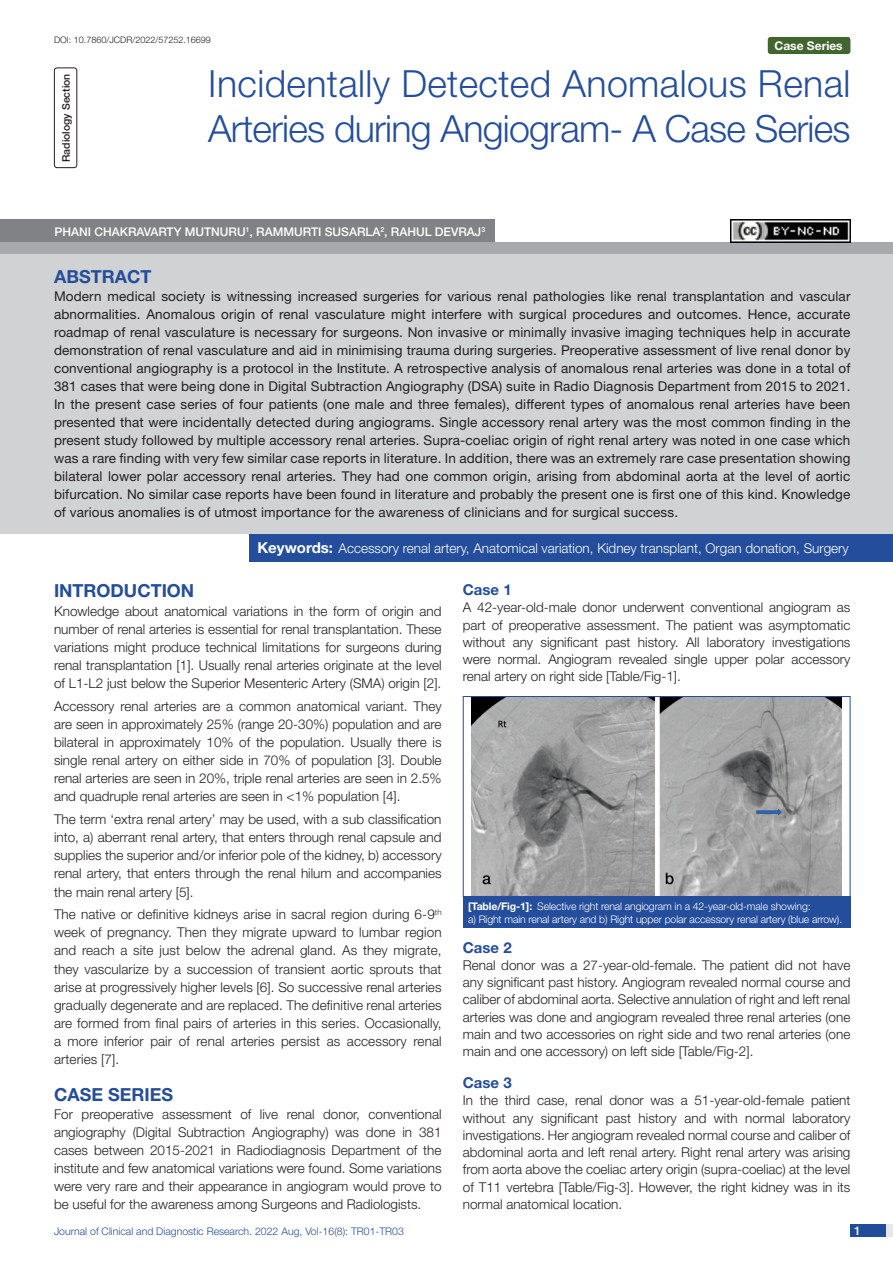
<style>
.page{position:relative;width:893px;height:1263px;background:#fff}
.page>*{position:absolute;margin:0;border:0;box-sizing:border-box;transform-origin:0 0}
.t1{font:300 37.5px/45px "Helvetica Neue";letter-spacing:.01em;color:#244e9b}
.Heading{font:700 18px "Helvetica Neue";color:#244e9b}
.Abstract_head{font:700 18px "Helvetica Neue";color:#244e9b}
.HEAD_2{font:700 15px "Helvetica Neue";color:#244e9b}
.Body_text{font:300 13.5px/18.1px "Helvetica Neue";color:#231f20;text-align:justify}
.Abstract_Text{font:13.5px/18px "Helvetica Neue";letter-spacing:.01em;color:#231f20;text-align:justify}
.Key_words{font:300 13.5px "Helvetica Neue";color:#fff}
.Author{font:500 12px "Helvetica Neue";color:#fff}
.t2{font:700 12px "Helvetica Neue";color:#fff}
.TABLE_FIG{font:300 10.5px/12.6px "Helvetica Neue";letter-spacing:-.01em;color:#fff}
.t3{font:300 10.5px "Helvetica Neue";color:#244e9b}
.section{font:500 10.5px "Helvetica Neue";color:#231f20}
.DOI{font:300 9px "Helvetica Neue";color:#231f20}
.s1{font-weight:700;font-size:15px}
.s2{font-weight:700}
</style>
<div class="page">
<div style="left:850px;top:1224px;width:43px;height:13px;background:#e6e7e9"></div>
<div style="left:850px;top:1224px;width:35px;height:13px;background:#214c99"></div>
<div style="left:768px;top:37px;width:82px;height:17px;background:#42652f;border-radius:3px"></div>
<div style="left:54px;top:68px;width:23px;height:100px;border:1px solid #231f20;border-radius:3px"></div>
<div style="left:0;top:242px;width:893px;height:12px;background:#a8a9ad"></div>
<div style="left:0;top:220px;width:495px;height:22px;background:#808285"></div>
<div style="left:0;top:254px;width:893px;height:279px;background:#d1d2d4"></div>
<div style="left:249px;top:533px;width:644px;height:28px;background:#244e9b"></div>
<img style="left:472px;top:698px;width:370px;height:197px">
<div style="left:463px;top:696px;width:387px;height:201px;border:1px solid #244e9b"></div>
<div style="left:463px;top:897px;width:387px;height:31px;background:#244e9b"></div>
<img style="left:730px;top:220px;width:120px;height:22px">
<p class="DOI" style="left:54px;top:35px;width:158px">DOI: 10.7860/JCDR/2022/57252.16699</p>
<p class="t2" style="left:774px;top:38px;width:70px">Case Series</p>
<p class="section" style="left:60px;top:162px;width:90px;rotate:-90deg">Radiology Section</p>
<p class="t1" style="left:208px;top:60px;width:644px">Incidentally Detected Anomalous Renal<br>Arteries during Angiogram- A Case Series</p>
<p class="Author" style="left:54px;top:224px;width:432px">PHANI CHAKRAVARTY MUTNURU<sup>1</sup>, RAMMURTI SUSARLA<sup>2</sup>, RAHUL DEVRAJ<sup>3</sup></p>
<p class="Abstract_head" style="left:54px;top:265px;width:98px">ABSTRACT</p>
<p class="Abstract_Text" style="left:54px;top:287px;width:798px">Modern medical society is witnessing increased surgeries for various renal pathologies like renal transplantation and vascular abnormalities. Anomalous origin of renal vasculature might interfere with surgical procedures and outcomes. Hence, accurate roadmap of renal vasculature is necessary for surgeons. Non invasive or minimally invasive imaging techniques help in accurate demonstration of renal vasculature and aid in minimising trauma during surgeries. Preoperative assessment of live renal donor by conventional angiography is a protocol in the Institute. A retrospective analysis of anomalous renal arteries was done in a total of 381 cases that were being done in Digital Subtraction Angiography (DSA) suite in Radio Diagnosis Department from 2015 to 2021.<br>In the present case series of four patients (one male and three females), different types of anomalous renal arteries have been presented that were incidentally detected during angiograms. Single accessory renal artery was the most common finding in the present study followed by multiple accessory renal arteries. Supra-coeliac origin of right renal artery was noted in one case which was a rare finding with very few similar case reports in literature. In addition, there was an extremely rare case presentation showing bilateral lower polar accessory renal arteries. They had one common origin, arising from abdominal aorta at the level of aortic bifurcation. No similar case reports have been found in literature and probably the present one is first one of this kind. Knowledge of various anomalies is of utmost importance for the awareness of clinicians and for surgical success.</p>
<p class="Key_words" style="left:257px;top:540px;width:593px"><span class="s1">Keywords:</span> Accessory renal artery, Anatomical variation, Kidney transplant, Organ donation, Surgery</p>
<p class="Heading" style="left:54px;top:580px;width:142px">Introduction</p>
<p class="Body_text" style="left:54px;top:601px;width:389px">Knowledge about anatomical variations in the form of origin and number of renal arteries is essential for renal transplantation. These variations might produce technical limitations for surgeons during renal transplantation [1]. Usually renal arteries originate at the level of L1-L2 just below the Superior Mesenteric Artery (SMA) origin [2].</p>
<p class="Body_text" style="left:54px;top:696px;width:389px">Accessory renal arteries are a common anatomical variant. They are seen in approximately 25% (range 20-30%) population and are bilateral in approximately 10% of the population. Usually there is single renal artery on either side in 70% of population [3]. Double renal arteries are seen in 20%, triple renal arteries are seen in 2.5% and quadruple renal arteries are seen in &lt;1% population [4].</p>
<p class="Body_text" style="left:54px;top:810px;width:389px">The term ‘extra renal artery’ may be used, with a sub classification into, a) aberrant renal artery, that enters through renal capsule and supplies the superior and/or inferior pole of the kidney, b) accessory renal artery, that enters through the renal hilum and accompanies the main renal artery [5].</p>
<p class="Body_text" style="left:54px;top:905px;width:389px">The native or definitive kidneys arise in sacral region during 6-9<sup>th </sup>week of pregnancy. Then they migrate upward to lumbar region and reach a site just below the adrenal gland. As they migrate, they vascularize by a succession of transient aortic sprouts that arise at progressively higher levels [6]. So successive renal arteries gradually degenerate and are replaced. The definitive renal arteries are formed from final pairs of arteries in this series. Occasionally, a more inferior pair of renal arteries persist as accessory renal arteries [7].</p>
<p class="Heading" style="left:54px;top:1083px;width:121px">CASE SERIES</p>
<p class="Body_text" style="left:54px;top:1105px;width:389px">For preoperative assessment of live renal donor, conventional angiography (Digital Subtraction Angiography) was done in 381 cases between 2015-2021 in Radiodiagnosis Department of the institute and few anatomical variations were found. Some variations were very rare and their appearance in angiogram would prove to be useful for the awareness among Surgeons and Radiologists.</p>
<p class="HEAD_2" style="left:463px;top:580px;width:50px">Case 1</p>
<p class="Body_text" style="left:463px;top:598px;width:389px;line-height:17.2px">A 42-year-old-male donor underwent conventional angiogram as part of preoperative assessment. The patient was asymptomatic without any significant past history. All laboratory investigations were normal. Angiogram revealed single upper polar accessory renal artery on right side [Table/Fig-1].</p>
<p class="TABLE_FIG" style="left:468px;top:900px;width:376px"><span class="s2">[Table/Fig-1]:</span> Selective right renal angiogram in a 42-year-old-male showing:<br>a) Right main renal artery and b) Right upper polar accessory renal artery (blue arrow).</p>
<p class="HEAD_2" style="left:463px;top:938px;width:50px">Case 2</p>
<p class="Body_text" style="left:463px;top:956px;width:389px;line-height:17.2px">Renal donor was a 27-year-old-female. The patient did not have any significant past history. Angiogram revealed normal course and caliber of abdominal aorta. Selective annulation of right and left renal arteries was done and angiogram revealed three renal arteries (one main and two accessories on right side and two renal arteries (one main and one accessory) on left side [Table/Fig-2].</p>
<p class="HEAD_2" style="left:463px;top:1073px;width:50px">Case 3</p>
<p class="Body_text" style="left:463px;top:1091px;width:389px;line-height:17.2px">In the third case, renal donor was a 51-year-old-female patient without any significant past history and with normal laboratory investigations. Her angiogram revealed normal course and caliber of abdominal aorta and left renal artery. Right renal artery was arising from aorta above the coeliac artery origin (supra-coeliac) at the level of T11 vertebra [Table/Fig-3]. However, the right kidney was in its normal anatomical location.</p>
<p class="t3" style="left:54px;top:1225px;width:351px">Journal of Clinical and Diagnostic Research. 2022 Aug, Vol-16(8): TR01-TR03</p>
<p class="Author" style="left:854px;top:1223px;width:8px">1</p>
</div>
